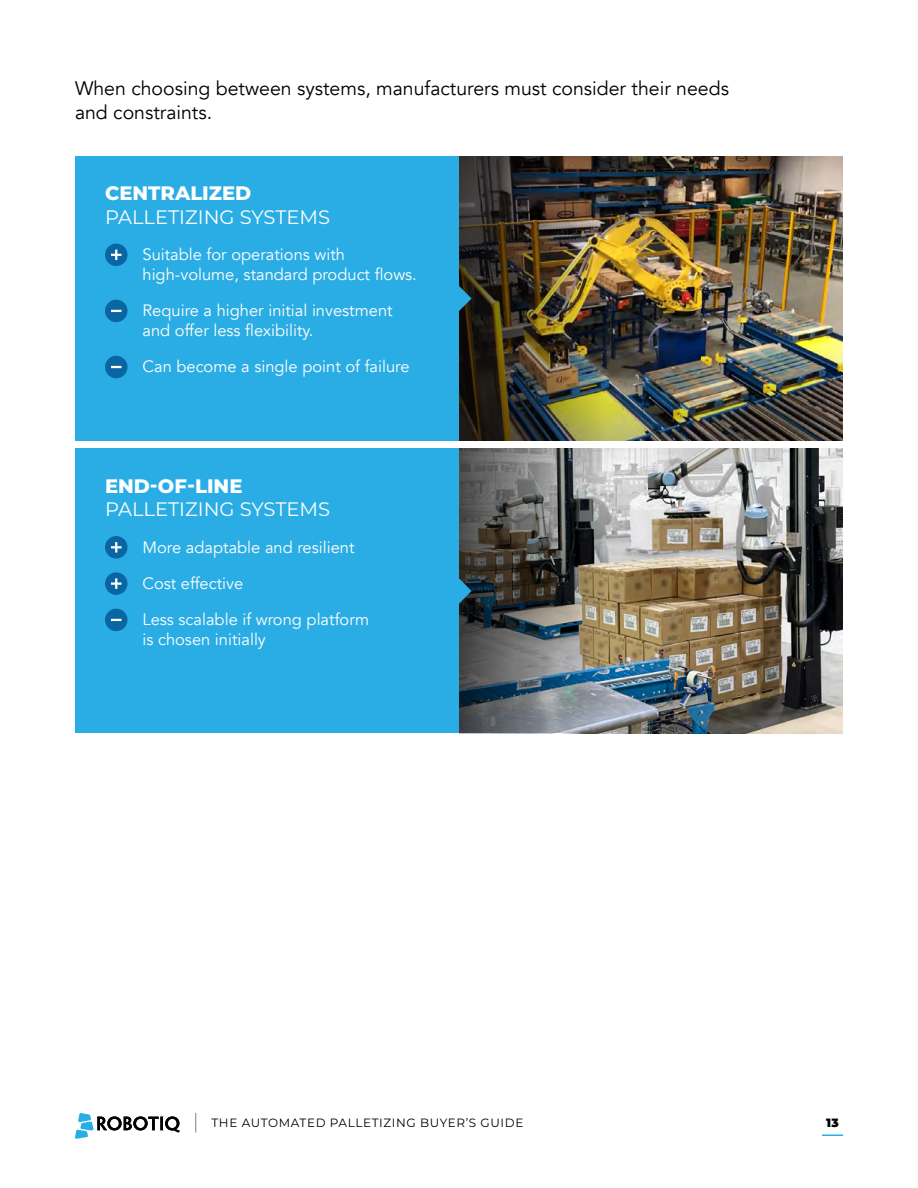
<style>
.page{position:relative;width:918px;height:1188px;background:#fff}
.page>*{position:absolute;margin:0;border:0;box-sizing:border-box;transform-origin:0 0}
.t1{font:19.5px/24px "Avenir";color:#000}
.t2{font:19.5px "Montserrat";color:#fff}
.t3{font:800 19.5px "Montserrat";color:#fff}
.t4{font:16.5px/19.8px "Avenir";color:#fff}
.t5{font:12px "Montserrat";letter-spacing:.05em;color:#000101}
.t6{font:900 12px "Montserrat";color:#000101}
</style>
<div class="page">
<img style="left:651px;top:156px;width:192px;height:285px">
<img style="left:651px;top:448px;width:192px;height:286px">
<img style="left:459px;top:448px;width:192px;height:286px">
<img style="left:459px;top:156px;width:192px;height:285px">
<div style="left:75px;top:156px;width:384px;height:285px;background:#2aade4"></div>
<div style="left:75px;top:448px;width:384px;height:286px;background:#2aade4"></div>
<div style="left:105px;top:244px;width:23px;height:22px;background:#0a66a3;border-radius:50%"></div>
<svg style="left:111px;top:250px;width:11px;height:10px"></svg>
<div style="left:105px;top:300px;width:23px;height:22px;background:#0a66a3;border-radius:50%"></div>
<svg style="left:111px;top:310px;width:11px;height:2px"></svg>
<div style="left:105px;top:356px;width:23px;height:22px;background:#0a66a3;border-radius:50%"></div>
<svg style="left:111px;top:366px;width:11px;height:2px"></svg>
<div style="left:105px;top:536px;width:23px;height:23px;background:#0a66a3;border-radius:50%"></div>
<svg style="left:111px;top:542px;width:11px;height:11px"></svg>
<div style="left:105px;top:572px;width:23px;height:23px;background:#0a66a3;border-radius:50%"></div>
<svg style="left:111px;top:578px;width:11px;height:11px"></svg>
<div style="left:105px;top:609px;width:23px;height:22px;background:#0a66a3;border-radius:50%"></div>
<svg style="left:111px;top:619px;width:11px;height:2px"></svg>
<svg style="left:459px;top:275px;width:13px;height:47px"></svg>
<svg style="left:459px;top:568px;width:13px;height:46px"></svg>
<hr style="left:822px;top:1134px;width:21px;height:2px;background:#2aade4">
<svg style="left:75px;top:1113px;width:105px;height:26px"></svg>
<svg style="left:195px;top:1113px;width:1px;height:19px"></svg>
<p class="t1" style="left:75px;top:76px;width:656px">When choosing between systems, manufacturers must consider their needs and constraints.</p>
<p class="t3" style="left:105px;top:179px;width:148px">CENTRALIZED</p>
<p class="t2" style="left:105px;top:203px;width:227px">PALLETIZING SYSTEMS</p>
<p class="t4" style="left:142px;top:245px;width:276px">Suitable for operations with high-volume, standard product flows.</p>
<p class="t4" style="left:142px;top:301px;width:252px">Require a higher initial investment and offer less flexibility.</p>
<p class="t4" style="left:142px;top:357px;width:269px">Can become a single point of failure</p>
<p class="t3" style="left:105px;top:472px;width:139px">END-OF-LINE</p>
<p class="t2" style="left:105px;top:496px;width:227px">PALLETIZING SYSTEMS</p>
<p class="t4" style="left:142px;top:537px;width:214px">More adaptable and resilient</p>
<p class="t4" style="left:142px;top:574px;width:102px">Cost effective</p>
<p class="t4" style="left:142px;top:610px;width:228px">Less scalable if wrong platform is chosen initially</p>
<p class="t5" style="left:212px;top:1115px;width:313px">THE AUTOMATED PALLETIZING BUYER’S GUIDE</p>
<p class="t6" style="left:826px;top:1114px;width:14px">13</p>
</div>
